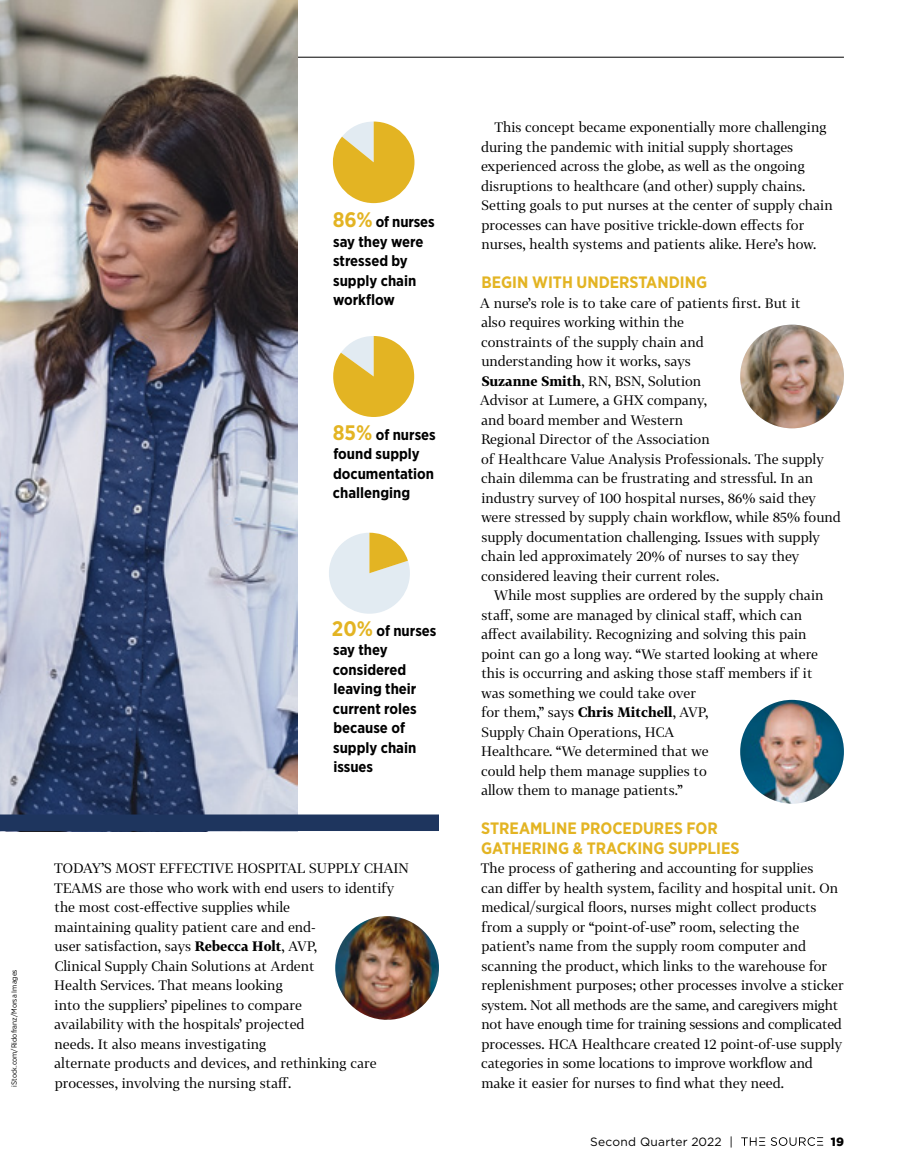
<style>
.page{position:relative;width:905px;height:1175px;background:#fff}
.page>*{position:absolute;margin:0;border:0;box-sizing:border-box;transform-origin:0 0}
.t1{font:700 16.5px/19.5px "Gotham Narrow";color:#e3b423}
.t2{font:700 15px/19.5px "Gotham Narrow";color:#000}
.t3{font:13.5px/19.5px "Tabac G2";color:#000}
.t4{font:12px "Gotham";letter-spacing:.02em;color:#000}
.t5{font:900 12px "Gotham";color:#000}
.t6{font:7.5px "Gotham Narrow";color:#000}
.s1{font-size:21px;color:#e3b423}
.s2{font-weight:500}
</style>
<div class="page">
<hr style="left:0;top:57px;width:843px;height:1px;background:#000">
<svg style="left:741px;top:1137px;width:82px;height:8px"></svg>
<img style="left:0;top:0;width:297px;height:814px">
<img style="left:335px;top:916px;width:104px;height:103px;border-radius:52px">
<img style="left:740px;top:324px;width:103px;height:104px;border-radius:52px">
<img style="left:740px;top:700px;width:103px;height:103px;border-radius:52px">
<svg style="left:333px;top:121px;width:81px;height:82px"></svg>
<svg style="left:333px;top:336px;width:81px;height:81px"></svg>
<svg style="left:329px;top:532px;width:81px;height:82px"></svg>
<div style="left:0;top:814px;width:439px;height:17px;background:#1e355e"></div>
<p class="t2" style="left:333px;top:212px;width:103px"><span class="s1">86%</span> of nurses say they were stressed by supply chain workflow</p>
<p class="t2" style="left:333px;top:424px;width:105px"><span class="s1">85%</span> of nurses found supply documentation challenging</p>
<p class="t6" style="left:10px;top:1086px;width:119px;rotate:-90deg">iStock.com/Ridofranz/Morsa Images</p>
<p class="t2" style="left:332px;top:620px;width:106px"><span class="s1">20%</span> of nurses say they considered leaving their current roles because of supply chain issues</p>
<p class="t3" style="left:54px;top:858px;width:356px">TODAY’S MOST EFFECTIVE HOSPITAL SUPPLY CHAIN TEAMS are those who work with end users to identify the most cost-effective supplies while<br>maintaining quality patient care and end-<br>user satisfaction, says <span class="s2">Rebecca Holt</span>, AVP,<br>Clinical Supply Chain Solutions at Ardent<br>Health Services. That means looking<br>into the suppliers’ pipelines to compare<br>availability with the hospitals’ projected<br>needs. It also means investigating<br>alternate products and devices, and rethinking care processes, involving the nursing staff.</p>
<p class="t3" style="left:481px;top:117px;width:353px;text-indent:13px">This concept became exponentially more challenging during the pandemic with initial supply shortages experienced across the globe, as well as the ongoing disruptions to healthcare (and other) supply chains.<br>Setting goals to put nurses at the center of supply chain processes can have positive trickle-down effects for nurses, health systems and patients alike. Here’s how.</p>
<p class="t1" style="left:481px;top:272px;width:227px">BEGIN WITH UNDERSTANDING</p>
<p class="t3" style="left:480px;top:293px;width:362px">A nurse’s role is to take care of patients first. But it<br>also requires working within the<br>constraints of the supply chain and<br>understanding how it works, says<br><span class="s2">Suzanne Smith</span>, RN, BSN, Solution<br>Advisor at Lumere, a GHX company,<br>and board member and Western<br>Regional Director of the Association<br>of Healthcare Value Analysis Professionals. The supply chain dilemma can be frustrating and stressful. In an industry survey of 100 hospital nurses, 86% said they were stressed by supply chain workflow, while 85% found supply documentation challenging. Issues with supply chain led approximately 20% of nurses to say they considered leaving their current roles.</p>
<p class="t3" style="left:481px;top:585px;width:344px;text-indent:13px">While most supplies are ordered by the supply chain staff, some are managed by clinical staff, which can affect availability. Recognizing and solving this pain point can go a long way. “We started looking at where this is occurring and asking those staff members if it was something we could take over<br>for them,” says <span class="s2">Chris Mitchell</span>, AVP,<br>Supply Chain Operations, HCA<br>Healthcare. “We determined that we<br>could help them manage supplies to<br>allow them to manage patients.”</p>
<p class="t1" style="left:481px;top:818px;width:260px">STREAMLINE PROCEDURES FOR<br>GATHERING &amp; TRACKING SUPPLIES</p>
<p class="t3" style="left:481px;top:858px;width:364px">The process of gathering and accounting for supplies<br>can differ by health system, facility and hospital unit. On medical/surgical floors, nurses might collect products from a supply or “point-of-use” room, selecting the patient’s name from the supply room computer and scanning the product, which links to the warehouse for replenishment purposes; other processes involve a sticker system. Not all methods are the same, and caregivers might not have enough time for training sessions and complicated processes. HCA Healthcare created 12 point-of-use supply categories in some locations to improve workflow and make it easier for nurses to find what they need.</p>
<p class="t4" style="left:590px;top:1135px;width:144px">Second Quarter 2022 |</p>
<p class="t5" style="left:830px;top:1134px;width:15px">19</p>
</div>
